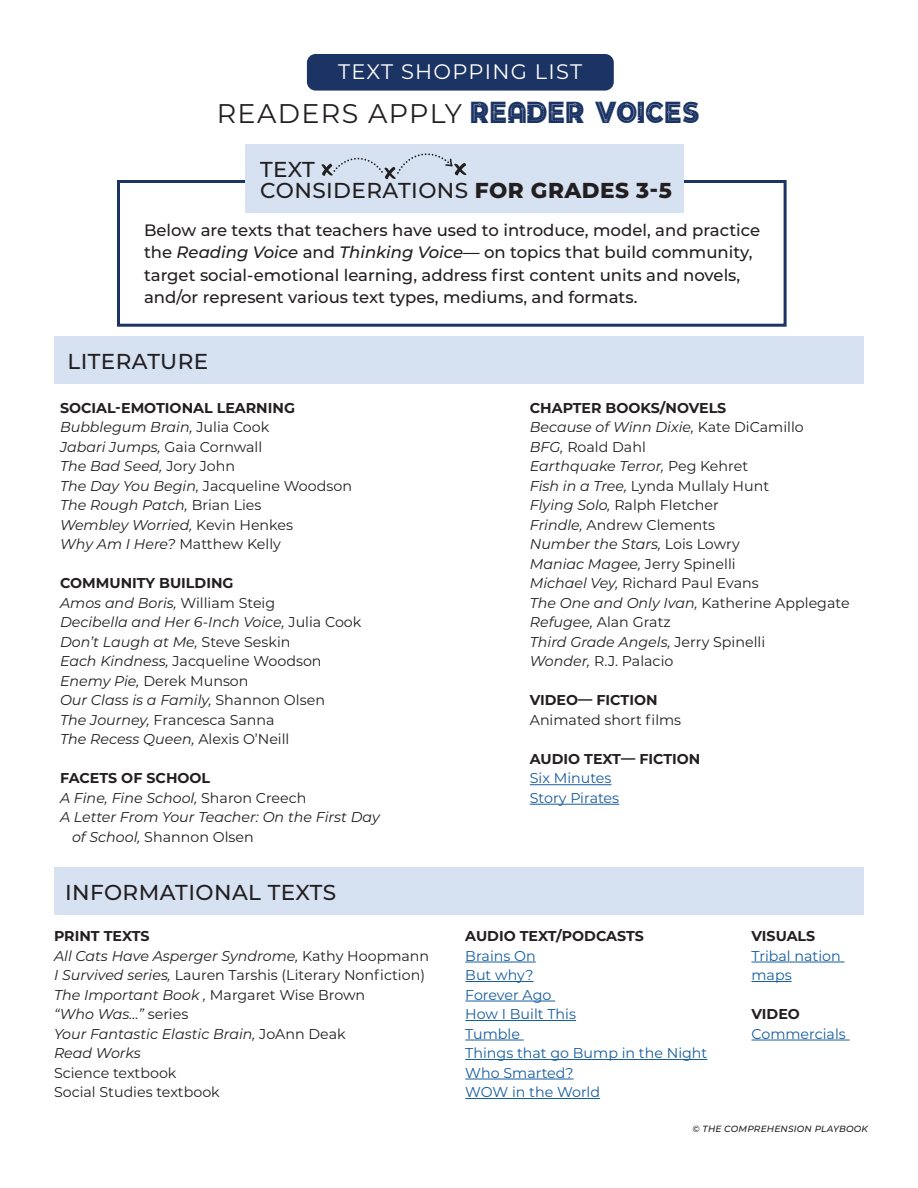
<style>
.page{position:relative;width:918px;height:1188px;background:#fff}
.page>*{position:absolute;margin:0;border:0;box-sizing:border-box;transform-origin:0 0}
.t1{font:27px "Montserrat";letter-spacing:.05em;color:#231f20}
.t2{font:500 21.6px/21px "Montserrat";letter-spacing:.02em;color:#231f20}
.t3{font:21px "Montserrat";letter-spacing:.06em;color:#fff}
.t4{font:500 16.5px/22.5px "Montserrat";color:#231f20}
.t5{font:italic 14.25px/19.5px "Montserrat";color:#231f20}
.t6{font:14.25px "Montserrat";color:#231f20}
.t7{font:700 14.25px "Montserrat";color:#231f20}
.t8{font:14.25px/19.5px "Montserrat";color:#175d9e}
.t9{font:italic 500 9px "Montserrat";letter-spacing:.02em;color:#231f20}
.s1{font-family:"basketball playbook";color:#1c3464}
.s2{font-weight:800}
.s3{font-style:italic}
.s4{font-style:normal}
</style>
<div class="page">
<div style="left:307px;top:54px;width:307px;height:37px;background:#1c3464;border-radius:9px"></div>
<div style="left:117px;top:180px;width:670px;height:147px;border:3px solid #1c3464"></div>
<div style="left:246px;top:144px;width:438px;height:69px;background:#d6e2f2"></div>
<svg style="left:321px;top:153px;width:146px;height:27px"></svg>
<hr style="left:465px;top:962px;width:71px;height:1px;background:#175d9e">
<hr style="left:465px;top:981px;width:68px;height:1px;background:#175d9e">
<hr style="left:465px;top:1001px;width:90px;height:1px;background:#175d9e">
<hr style="left:465px;top:1020px;width:111px;height:1px;background:#175d9e">
<hr style="left:465px;top:1040px;width:59px;height:1px;background:#175d9e">
<hr style="left:465px;top:1059px;width:242px;height:1px;background:#175d9e">
<hr style="left:465px;top:1079px;width:109px;height:1px;background:#175d9e">
<hr style="left:465px;top:1098px;width:135px;height:1px;background:#175d9e">
<div style="left:54px;top:336px;width:810px;height:47px;background:#d6e2f2"></div>
<div style="left:54px;top:868px;width:810px;height:47px;background:#d6e2f2"></div>
<hr style="left:530px;top:784px;width:82px;height:1px;background:#175d9e">
<hr style="left:530px;top:804px;width:89px;height:1px;background:#175d9e">
<hr style="left:752px;top:962px;width:92px;height:1px;background:#175d9e">
<hr style="left:752px;top:981px;width:40px;height:1px;background:#175d9e">
<hr style="left:752px;top:1040px;width:98px;height:1px;background:#175d9e">
<p class="t3" style="left:338px;top:57px;width:245px">TEXT SHOPPING LIST</p>
<p class="t1" style="left:217px;top:95px;width:486px">READERS APPLY <span class="s1">READER VOICES</span></p>
<p class="t2" style="left:260px;top:158px;width:413px">TEXT<br>CONSIDERATIONS <span class="s2">FOR GRADES 3-5</span></p>
<p class="t4" style="left:144px;top:218px;width:618px">Below are texts that teachers have used to introduce, model, and practice the <span class="s3">Reading Voice</span> and <span class="s3">Thinking Voice—</span> on topics that build community, target social-emotional learning, address first content units and novels, and/or represent various text types, mediums, and formats.</p>
<p class="t2" style="left:67px;top:350px;width:142px">LITERATURE</p>
<p class="t7" style="left:60px;top:397px;width:236px">SOCIAL-EMOTIONAL LEARNING</p>
<p class="t5" style="left:60px;top:417px;width:211px">Bubblegum Brain, <span class="s4">Julia Cook</span></p>
<p class="t5" style="left:60px;top:436px;width:204px">Jabari Jumps, <span class="s4">Gaia Cornwall</span></p>
<p class="t5" style="left:60px;top:456px;width:177px">The Bad Seed, <span class="s4">Jory John</span></p>
<p class="t6" style="left:60px;top:476px;width:294px"><span class="s3">The Day You Begin,</span> Jacqueline Woodson</p>
<p class="t5" style="left:60px;top:495px;width:203px">The Rough Patch, <span class="s4">Brian Lies</span></p>
<p class="t5" style="left:60px;top:514px;width:235px">Wembley Worried, <span class="s4">Kevin Henkes</span></p>
<p class="t6" style="left:60px;top:534px;width:222px"><span class="s3">Why Am I Here?</span> Matthew Kelly</p>
<p class="t7" style="left:60px;top:573px;width:175px">COMMUNITY BUILDING</p>
<p class="t5" style="left:60px;top:592px;width:217px">Amos and Boris, <span class="s4">William Steig</span></p>
<p class="t5" style="left:60px;top:612px;width:303px">Decibella and Her 6-Inch Voice, <span class="s4">Julia Cook</span></p>
<p class="t5" style="left:60px;top:631px;width:232px">Don’t Laugh at Me, <span class="s4">Steve Seskin</span></p>
<p class="t6" style="left:60px;top:651px;width:263px"><span class="s3">Each Kindness,</span> Jacqueline Woodson</p>
<p class="t6" style="left:60px;top:671px;width:190px"><span class="s3">Enemy Pie,</span> Derek Munson</p>
<p class="t5" style="left:60px;top:690px;width:267px">Our Class is a Family, <span class="s4">Shannon Olsen</span></p>
<p class="t6" style="left:60px;top:710px;width:216px"><span class="s3">The Journey,</span> Francesca Sanna</p>
<p class="t5" style="left:60px;top:729px;width:231px">The Recess Queen, <span class="s4">Alexis O’Neill</span></p>
<p class="t7" style="left:60px;top:768px;width:152px">FACETS OF SCHOOL</p>
<p class="t5" style="left:60px;top:787px;width:248px">A Fine, Fine School, <span class="s4">Sharon Creech</span></p>
<p class="t5" style="left:72px;top:807px;width:309px;text-indent:-12px">A Letter From Your Teacher: On the First Day of School, <span class="s4">Shannon Olsen</span></p>
<p class="t2" style="left:65px;top:881px;width:273px">INFORMATIONAL TEXTS</p>
<p class="t7" style="left:54px;top:926px;width:97px">PRINT TEXTS</p>
<p class="t5" style="left:54px;top:945px;width:377px">All Cats Have Asperger Syndrome, <span class="s4">Kathy Hoopmann</span></p>
<p class="t6" style="left:54px;top:965px;width:373px"><span class="s3">I Survived series,</span> Lauren Tarshis (Literary Nonfiction)</p>
<p class="t5" style="left:54px;top:984px;width:313px">The Important Book , <span class="s4">Margaret Wise Brown</span></p>
<p class="t5" style="left:54px;top:1004px;width:136px">“Who Was…” <span class="s4">series</span></p>
<p class="t5" style="left:54px;top:1023px;width:293px">Your Fantastic Elastic Brain, <span class="s4">JoAnn Deak</span></p>
<p class="t5" style="left:54px;top:1043px;width:88px">Read Works</p>
<p class="t6" style="left:54px;top:1063px;width:124px">Science textbook</p>
<p class="t6" style="left:54px;top:1082px;width:167px">Social Studies textbook</p>
<p class="t7" style="left:530px;top:397px;width:198px">CHAPTER BOOKS/NOVELS</p>
<p class="t5" style="left:530px;top:417px;width:276px">Because of Winn Dixie, <span class="s4">Kate DiCamillo</span></p>
<p class="t6" style="left:530px;top:437px;width:118px"><span class="s3">BFG,</span> Roald Dahl</p>
<p class="t5" style="left:530px;top:456px;width:220px">Earthquake Terror, <span class="s4">Peg Kehret</span></p>
<p class="t6" style="left:530px;top:476px;width:241px"><span class="s3">Fish in a Tree,</span> Lynda Mullaly Hunt</p>
<p class="t6" style="left:530px;top:495px;width:190px"><span class="s3">Flying Solo,</span> Ralph Fletcher</p>
<p class="t6" style="left:530px;top:515px;width:187px"><span class="s3">Frindle,</span> Andrew Clements</p>
<p class="t5" style="left:530px;top:534px;width:212px">Number the Stars, <span class="s4">Lois Lowry</span></p>
<p class="t6" style="left:530px;top:554px;width:207px"><span class="s3">Maniac Magee,</span> Jerry Spinelli</p>
<p class="t6" style="left:530px;top:573px;width:230px"><span class="s3">Michael Vey,</span> Richard Paul Evans</p>
<p class="t5" style="left:530px;top:592px;width:321px">The One and Only Ivan, <span class="s4">Katherine Applegate</span></p>
<p class="t6" style="left:530px;top:612px;width:142px"><span class="s3">Refugee,</span> Alan Gratz</p>
<p class="t5" style="left:530px;top:631px;width:237px">Third Grade Angels, <span class="s4">Jerry Spinelli</span></p>
<p class="t6" style="left:530px;top:651px;width:145px"><span class="s3">Wonder,</span> R.J. Palacio</p>
<p class="t7" style="left:530px;top:690px;width:129px">VIDEO— FICTION</p>
<p class="t6" style="left:530px;top:710px;width:153px">Animated short films</p>
<p class="t7" style="left:530px;top:748px;width:172px">AUDIO TEXT— FICTION</p>
<p class="t8" style="left:530px;top:768px;width:83px">Six Minutes</p>
<p class="t8" style="left:530px;top:787px;width:91px">Story Pirates</p>
<p class="t7" style="left:465px;top:926px;width:180px">AUDIO TEXT/PODCASTS</p>
<p class="t8" style="left:465px;top:945px;width:72px">Brains On</p>
<p class="t8" style="left:465px;top:965px;width:70px">But why?</p>
<p class="t8" style="left:465px;top:984px;width:88px">Forever Ago</p>
<p class="t8" style="left:465px;top:1004px;width:112px">How I Built This</p>
<p class="t8" style="left:465px;top:1023px;width:56px">Tumble</p>
<p class="t8" style="left:465px;top:1043px;width:244px">Things that go Bump in the Night</p>
<p class="t8" style="left:465px;top:1062px;width:110px">Who Smarted?</p>
<p class="t8" style="left:465px;top:1082px;width:136px">WOW in the World</p>
<p class="t7" style="left:752px;top:926px;width:65px">VISUALS</p>
<p class="t8" style="left:752px;top:945px;width:91px">Tribal nation maps</p>
<p class="t7" style="left:752px;top:1004px;width:50px">VIDEO</p>
<p class="t8" style="left:752px;top:1023px;width:96px">Commercials</p>
<p class="t9" style="left:693px;top:1122px;width:177px">© THE COMPREHENSION PLAYBOOK</p>
</div>
